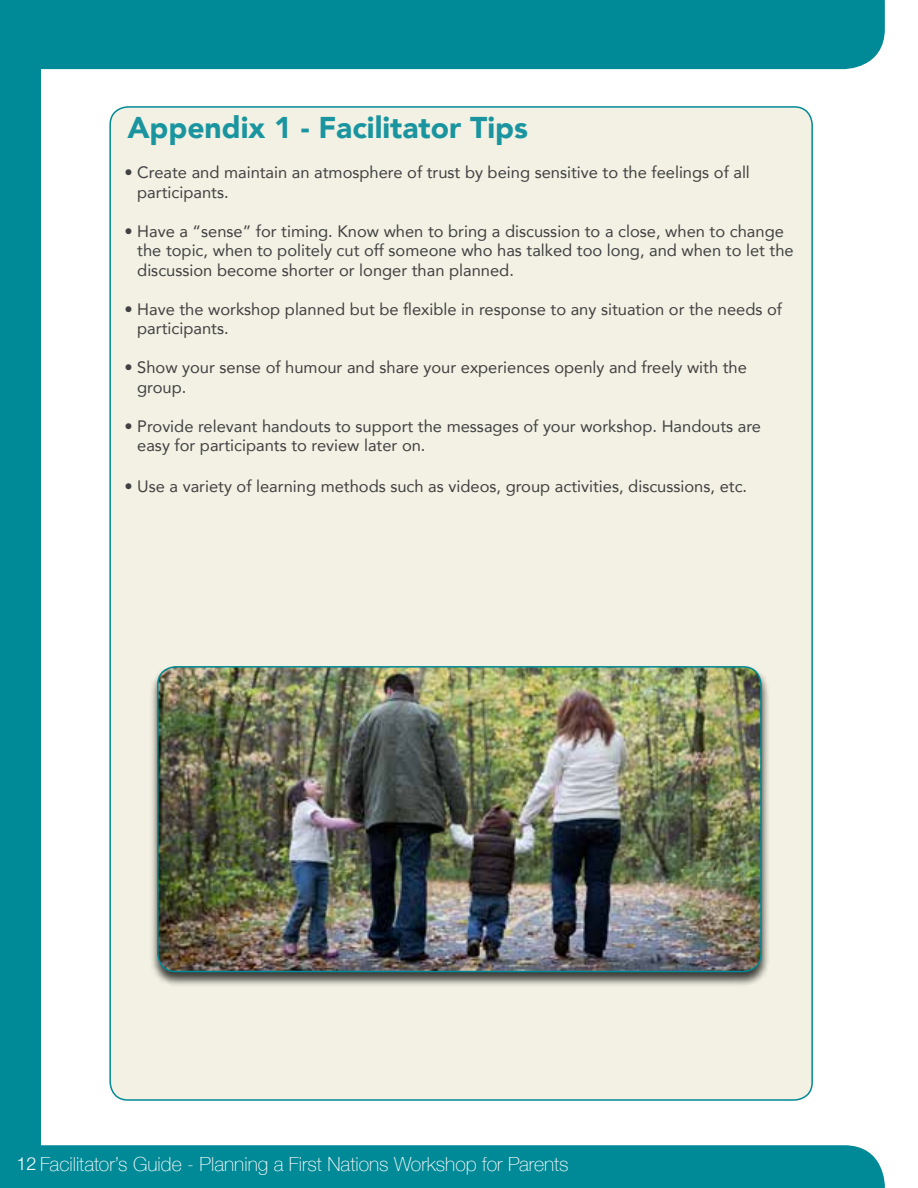
<style>
.page{position:relative;width:918px;height:1188px;background:#fff}
.page>*{position:absolute;margin:0;border:0;box-sizing:border-box;transform-origin:0 0}
.t1{font:900 30px "Avenir";color:#1a95a0}
.t2{font:100 19.5px "Helvetica Neue";color:#fff}
.t3{font:16.5px/19.5px "Avenir";color:#414042}
.s1{font-weight:300;font-size:18px}
</style>
<div class="page">
<div style="left:0;top:0;width:41px;height:1187px;background:#008996"></div>
<div style="left:41px;top:0;width:844px;height:69px;background:#008996"></div>
<div style="left:0;top:1145px;width:885px;height:43px;background:#008996"></div>
<div style="left:110px;top:107px;width:702px;height:993px;background:#f2f1e3;border-radius:18px"></div>
<div style="left:149px;top:665px;width:621px;height:322px;background:#000;opacity:.75"></div>
<img style="left:158px;top:667px;width:603px;height:305px">
<div style="left:157px;top:666px;width:605px;height:306px;border:2px solid #008996;border-radius:18px"></div>
<h1 class="t1" style="left:127px;top:102px;width:402px">Appendix 1 - Facilitator Tips</h1>
<p class="t3" style="left:137px;top:162px;width:614px;text-indent:-13px">• Create and maintain an atmosphere of trust by being sensitive to the feelings of all participants.</p>
<p class="t3" style="left:137px;top:221px;width:658px;text-indent:-13px">• Have a “sense” for timing. Know when to bring a discussion to a close, when to change the topic, when to politely cut off someone who has talked too long, and when to let the discussion become shorter or longer than planned.</p>
<p class="t3" style="left:137px;top:299px;width:646px;text-indent:-13px">• Have the workshop planned but be flexible in response to any situation or the needs of participants.</p>
<p class="t3" style="left:137px;top:357px;width:611px;text-indent:-13px">• Show your sense of humour and share your experiences openly and freely with the group.</p>
<p class="t3" style="left:137px;top:416px;width:625px;text-indent:-13px">• Provide relevant handouts to support the messages of your workshop. Handouts are easy for participants to review later on.</p>
<p class="t3" style="left:124px;top:476px;width:624px">• Use a variety of learning methods such as videos, group activities, discussions, etc.</p>
<p class="t2" style="left:16px;top:1149px;width:554px"><span class="s1">12</span> Facilitator’s Guide - Planning a First Nations Workshop for Parents</p>
</div>
